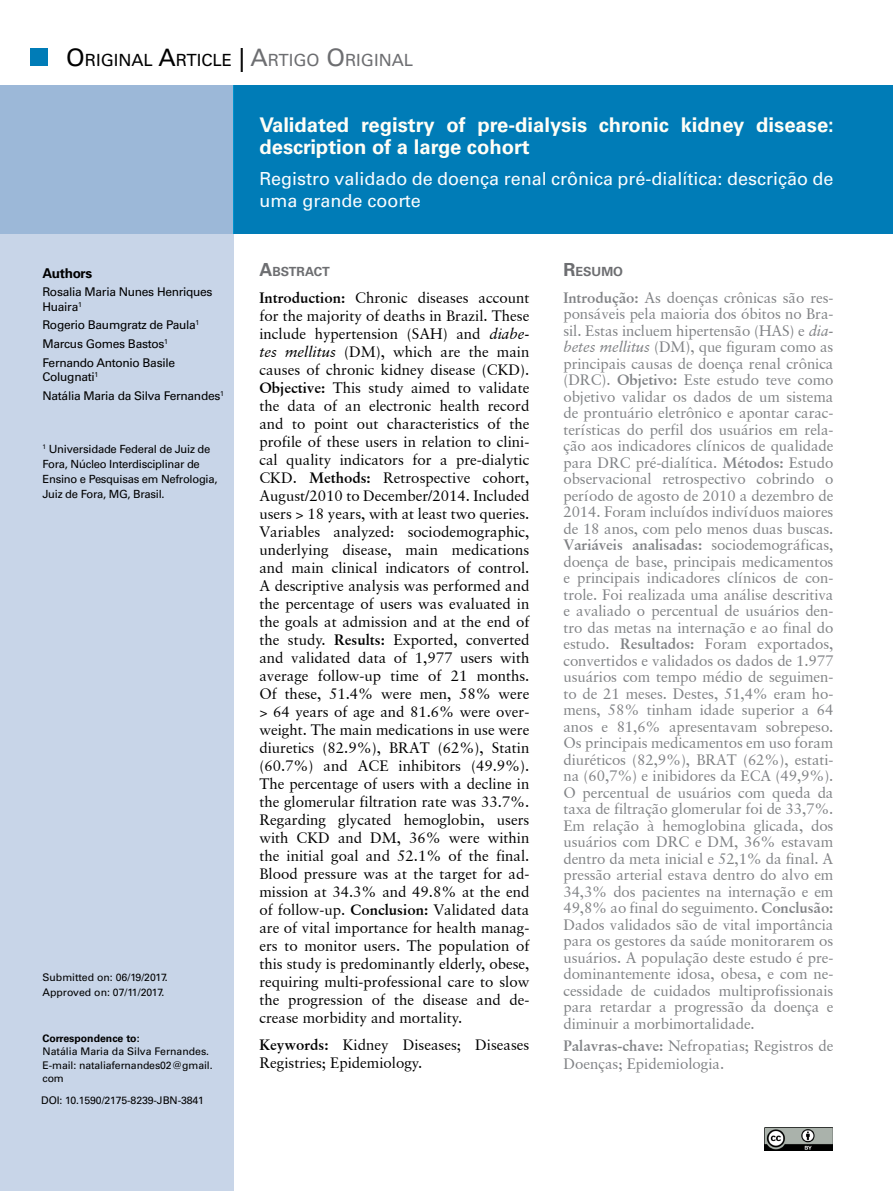
<style>
.page{position:relative;width:893px;height:1191px;background:#fff}
.page>*{position:absolute;margin:0;border:0;box-sizing:border-box;transform-origin:0 0}
.t1{font:700 20.25px/22.5px "Univers LT Std";color:#fffef6}
.t2{font:18px/21.6px "Univers LT Std";color:#fafdff}
.t3{font:16.8px "Univers LT Std";color:#000}
.t4{font:15px/16.5px "Garamond Retrospective S Si";letter-spacing:-.005em;color:#808285;text-align:justify}
.t5{font:15px/18px "Garamond Retrospective S Si";color:#000;text-align:justify}
.t6{font:13.5px "Univers 65 Bold";letter-spacing:-.025em;color:#000}
.t7{font:700 12.6px "Univers LT Std";color:#6d6e71}
.t8{font:12px/18.6px "Univers LT Std";letter-spacing:-.025em;color:#000}
.t9{font:11.25px/15px "Univers LT Std";letter-spacing:-.025em;color:#000}
.t10{font:10.5px/13.5px "Univers LT Std";letter-spacing:-.01em;color:#000}
.t11{font:700 10.5px "Univers LT Std";color:#000}
.s1{font-size:24px}
.s2{font-size:24px;color:#6d6e71}
.s3{color:#6d6e71}
.s4{font-size:18px}
.s5{font-weight:700}
.s6{font-style:italic}
</style>
<div class="page">
<div style="left:0;top:234px;width:234px;height:957px;background:#c8d5e8"></div>
<div style="left:234px;top:85px;width:659px;height:149px;background:#007cb7"></div>
<div style="left:0;top:85px;width:234px;height:149px;background:#9cb8d8"></div>
<div style="left:31px;top:49px;width:17px;height:17px;background:#007cb7"></div>
<img style="left:764px;top:1127px;width:68px;height:23px">
<p class="t3" style="left:66px;top:50px;width:349px"><span class="s1">O</span>RIGINAL <span class="s1">A</span>RTICLE <span class="s1">|</span> <span class="s2">A</span><span class="s3">RTIGO</span> <span class="s2">O</span><span class="s3">RIGINAL</span></p>
<p class="t6" style="left:43px;top:265px;width:51px">Authors</p>
<p class="t8" style="left:43px;top:285px;width:172px;line-height:14.4px">Rosalia Maria Nunes Henriques<br>Huaira<sup>1</sup></p>
<p class="t8" style="left:43px;top:316px;width:158px">Rogerio Baumgratz de Paula<sup>1<br></sup>Marcus Gomes Bastos<sup>1<br></sup>Fernando Antonio Basile</p>
<p class="t8" style="left:43px;top:368px;width:183px">Colugnati<sup>1<br></sup>Natália Maria da Silva Fernandes<sup>1</sup></p>
<p class="t9" style="left:43px;top:441px;width:177px"><sup>1</sup> Universidade Federal de Juiz de<br>Fora, Núcleo Interdisciplinar de<br>Ensino e Pesquisas em Nefrologia,<br>Juiz de Fora, MG, Brasil.</p>
<p class="t10" style="left:43px;top:969px;width:127px;line-height:15.6px">Submitted on: 06/19/2017.<br>Approved on: 07/11/2017.</p>
<p class="t11" style="left:43px;top:1031px;width:99px">Correspondence to:</p>
<p class="t10" style="left:43px;top:1044px;width:172px">Natália Maria da Silva Fernandes.<br>E-mail: nataliafernandes02@gmail. com</p>
<p class="t10" style="left:41px;top:1093px;width:164px">DOI: 10.1590/2175-8239-JBN-3841</p>
<h1 class="t1" style="left:259px;top:113px;width:576px">Validated registry of pre-dialysis chronic kidney disease: description of a large cohort</h1>
<p class="t2" style="left:259px;top:168px;width:576px">Registro validado de doença renal crônica pré-dialítica: descrição de uma grande coorte</p>
<p class="t7" style="left:259px;top:264px;width:72px"><span class="s4">A</span>BSTRACT</p>
<p class="t7" style="left:563px;top:264px;width:61px"><span class="s4">R</span>ESUMO</p>
<p class="t5" style="left:259px;top:288px;width:272px"><span class="s5">Introduction:</span> Chronic diseases account for the majority of deaths in Brazil. These include hypertension (SAH) and <span class="s6">diabe&shy;tes mellitus</span> (DM), which are the main causes of chronic kidney disease (CKD).<br><span class="s5">Objective:</span> This study aimed to validate the data of an electronic health record and to point out characteristics of the profile of these users in relation to clini&shy;cal quality indicators for a pre-dialytic CKD. <span class="s5">Methods:</span> Retrospective cohort, August/2010 to December/2014. Included users &gt; 18 years, with at least two queries.<br>Variables analyzed: sociodemographic, underlying disease, main medications and main clinical indicators of control.<br>A descriptive analysis was performed and the percentage of users was evaluated in the goals at admission and at the end of the study. <span class="s5">Results:</span> Exported, converted and validated data of 1,977 users with average follow-up time of 21 months.<br>Of these, 51.4% were men, 58% were &gt; 64 years of age and 81.6% were over&shy;weight. The main medications in use were diuretics (82.9%), BRAT (62%), Statin (60.7%) and ACE inhibitors (49.9%).<br>The percentage of users with a decline in the glomerular filtration rate was 33.7%.<br>Regarding glycated hemoglobin, users with CKD and DM, 36% were within the initial goal and 52.1% of the final.<br>Blood pressure was at the target for ad&shy;mission at 34.3% and 49.8% at the end of follow-up. <span class="s5">Conclusion:</span> Validated data are of vital importance for health manag&shy;ers to monitor users. The population of this study is predominantly elderly, obese, requiring multi-professional care to slow the progression of the disease and de&shy;crease morbidity and mortality.</p>
<p class="t4" style="left:563px;top:289px;width:272px"><span class="s5">Introdução:</span> As doenças crônicas são res&shy;ponsáveis pela maioria dos óbitos no Bra&shy;sil. Estas incluem hipertensão (HAS) e <span class="s6">dia&shy;betes mellitus</span> (DM), que figuram como as principais causas de doença renal crônica (DRC). <span class="s5">Objetivo:</span> Este estudo teve como objetivo validar os dados de um sistema de prontuário eletrônico e apontar carac&shy;terísticas do perfil dos usuários em rela&shy;ção aos indicadores clínicos de qualidade para DRC pré-dialítica. <span class="s5">Métodos:</span> Estudo observacional retrospectivo cobrindo o período de agosto de 2010 a dezembro de 2014. Foram incluídos indivíduos maiores de 18 anos, com pelo menos duas buscas.<br><span class="s5">Variáveis analisadas:</span> sociodemográficas, doença de base, principais medicamentos e principais indicadores clínicos de con&shy;trole. Foi realizada uma análise descritiva e avaliado o percentual de usuários den&shy;tro das metas na internação e ao final do estudo. <span class="s5">Resultados:</span> Foram exportados, convertidos e validados os dados de 1.977 usuários com tempo médio de seguimen&shy;to de 21 meses. Destes, 51,4% eram ho&shy;mens, 58% tinham idade superior a 64 anos e 81,6% apresentavam sobrepeso.<br>Os principais medicamentos em uso foram diuréticos (82,9%), BRAT (62%), estati&shy;na (60,7%) e inibidores da ECA (49,9%).<br>O percentual de usuários com queda da taxa de filtração glomerular foi de 33,7%.<br>Em relação à hemoglobina glicada, dos usuários com DRC e DM, 36% estavam dentro da meta inicial e 52,1% da final. A pressão arterial estava dentro do alvo em 34,3% dos pacientes na internação e em 49,8% ao final do seguimento. <span class="s5">Conclusão:<br></span>Dados validados são de vital importância para os gestores da saúde monitorarem os usuários. A população deste estudo é pre&shy;dominantemente idosa, obesa, e com ne&shy;cessidade de cuidados multiprofissionais para retardar a progressão da doença e diminuir a morbimortalidade.</p>
<p class="t5" style="left:259px;top:1035px;width:272px"><span class="s5">Keywords:</span> Kidney Diseases; Diseases<br>Registries; Epidemiology.</p>
<p class="t4" style="left:563px;top:1036px;width:271px;line-height:18px"><span class="s5">Palavras-chave:</span> Nefropatias; Registros de<br>Doenças; Epidemiologia.</p>
</div>
